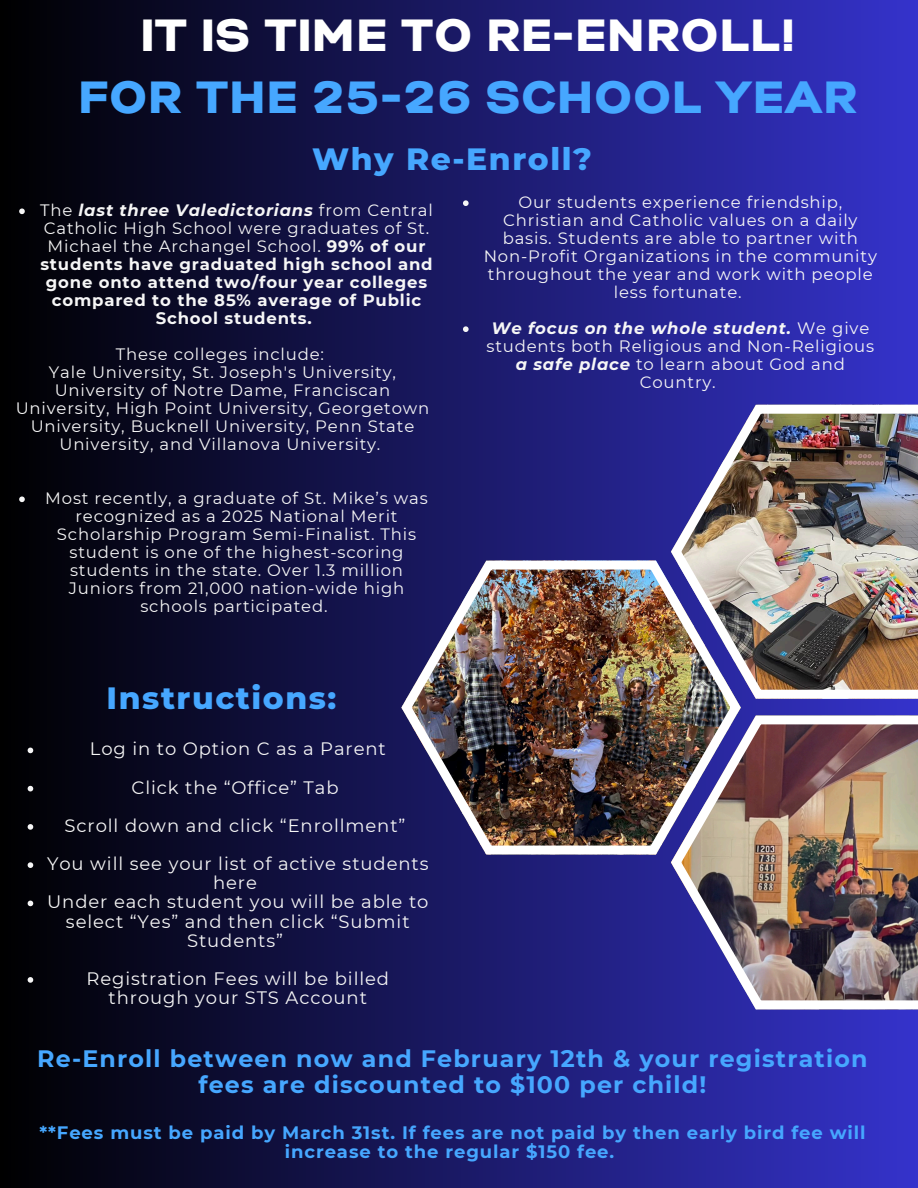
<style>
.page{position:relative;width:918px;height:1188px;background:#fff}
.page>*{position:absolute;margin:0;border:0;box-sizing:border-box;transform-origin:0 0}
.t1{font:900 45px "Gabriel Sans";letter-spacing:.05em;color:#46a7ff}
.t2{font:900 45px "Gabriel Sans";letter-spacing:.05em;color:#fff}
.t3{font:800 31.35px "Montserrat";letter-spacing:.05em;color:#46a7ff}
.t4{font:700 23.7px/25.8px "Montserrat";letter-spacing:.05em;color:#46a7ff;text-align:center}
.t5{font:18px/19.2px "Montserrat";letter-spacing:.05em;color:#f6f6f6;text-align:center}
.t6{font:700 18px/19.2px "Montserrat";letter-spacing:.05em;color:#46a7ff;text-align:center}
.t7{font:16.5px/18px "Montserrat";letter-spacing:.05em;color:#f6f6f6;text-align:center}
.t8{font:700 16.5px/18px "Montserrat";letter-spacing:.05em;color:#f6f6f6;text-align:center}
.s1{font-weight:400}
.s2{font-style:italic}
.s3{font-weight:700;font-style:italic}
</style>
<div class="page">
<div style="left:0;top:0;width:918px;height:1188px;background:linear-gradient(to right,#000,#3533cc)"></div>
<img style="left:401px;top:561px;width:340px;height:293px">
<img style="left:671px;top:715px;width:247px;height:294px">
<img style="left:671px;top:405px;width:247px;height:293px">
<svg style="left:28px;top:748px;width:5px;height:5px"></svg>
<svg style="left:28px;top:786px;width:5px;height:5px"></svg>
<svg style="left:28px;top:824px;width:5px;height:6px"></svg>
<svg style="left:28px;top:862px;width:5px;height:6px"></svg>
<svg style="left:28px;top:901px;width:5px;height:5px"></svg>
<svg style="left:28px;top:977px;width:5px;height:6px"></svg>
<svg style="left:19px;top:209px;width:6px;height:5px"></svg>
<svg style="left:19px;top:497px;width:6px;height:5px"></svg>
<svg style="left:463px;top:200px;width:6px;height:6px"></svg>
<svg style="left:463px;top:326px;width:6px;height:6px"></svg>
<p class="t2" style="left:142px;top:16px;width:654px">IT IS TIME TO RE-ENROLL!</p>
<p class="t1" style="left:80px;top:77px;width:779px">FOR THE 25-26 SCHOOL YEAR</p>
<p class="t3" style="left:312px;top:140px;width:281px">Why Re-Enroll?</p>
<p class="t8" style="left:40px;top:201px;width:394px"><span class="s1">The</span> <span class="s2">last three Valedictorians</span> <span class="s1">from Central Catholic High School were graduates of St.<br>Michael the Archangel School.</span> 99% of our students have graduated high school and gone onto attend two/four year colleges compared to the 85% average of Public School students.</p>
<p class="t7" style="left:116px;top:345px;width:210px">These colleges include:</p>
<p class="t7" style="left:16px;top:363px;width:415px">Yale University, St. Joseph's University, University of Notre Dame, Franciscan University, High Point University, Georgetown University, Bucknell University, Penn State University, and Villanova University.</p>
<p class="t7" style="left:45px;top:489px;width:384px">Most recently, a graduate of St. Mike’s was recognized as a 2025 National Merit Scholarship Program Semi-Finalist. This student is one of the highest-scoring students in the state. Over 1.3 million Juniors from 21,000 nation-wide high schools participated.</p>
<p class="t3" style="left:107px;top:678px;width:231px">Instructions:</p>
<p class="t5" style="left:90px;top:739px;width:298px">Log in to Option C as a Parent</p>
<p class="t5" style="left:131px;top:778px;width:209px">Click the “Office” Tab</p>
<h2 class="t5" style="left:65px;top:816px;width:342px">Scroll down and click “Enrollment”</h2>
<p class="t5" style="left:47px;top:854px;width:383px">You will see your list of active students here</p>
<p class="t5" style="left:47px;top:892px;width:383px">Under each student you will be able to select “Yes” and then click “Submit<br>Students”</p>
<p class="t5" style="left:87px;top:969px;width:304px">Registration Fees will be billed through your STS Account</p>
<h3 class="t7" style="left:484px;top:193px;width:395px">Our students experience friendship, Christian and Catholic values on a daily basis. Students are able to partner with Non-Profit Organizations in the community throughout the year and work with people less fortunate.</h3>
<h4 class="t7" style="left:486px;top:319px;width:389px"><span class="s3">We focus on the whole student.</span> We give students both Religious and Non-Religious <span class="s3">a safe place</span> to learn about God and<br>Country.</h4>
<p class="t4" style="left:37px;top:1045px;width:832px">Re-Enroll between now and February 12th &amp; your registration fees are discounted to $100 per child!</p>
<p class="t6" style="left:40px;top:1123px;width:828px">**Fees must be paid by March 31st. If fees are not paid by then early bird fee will increase to the regular $150 fee.</p>
</div>
